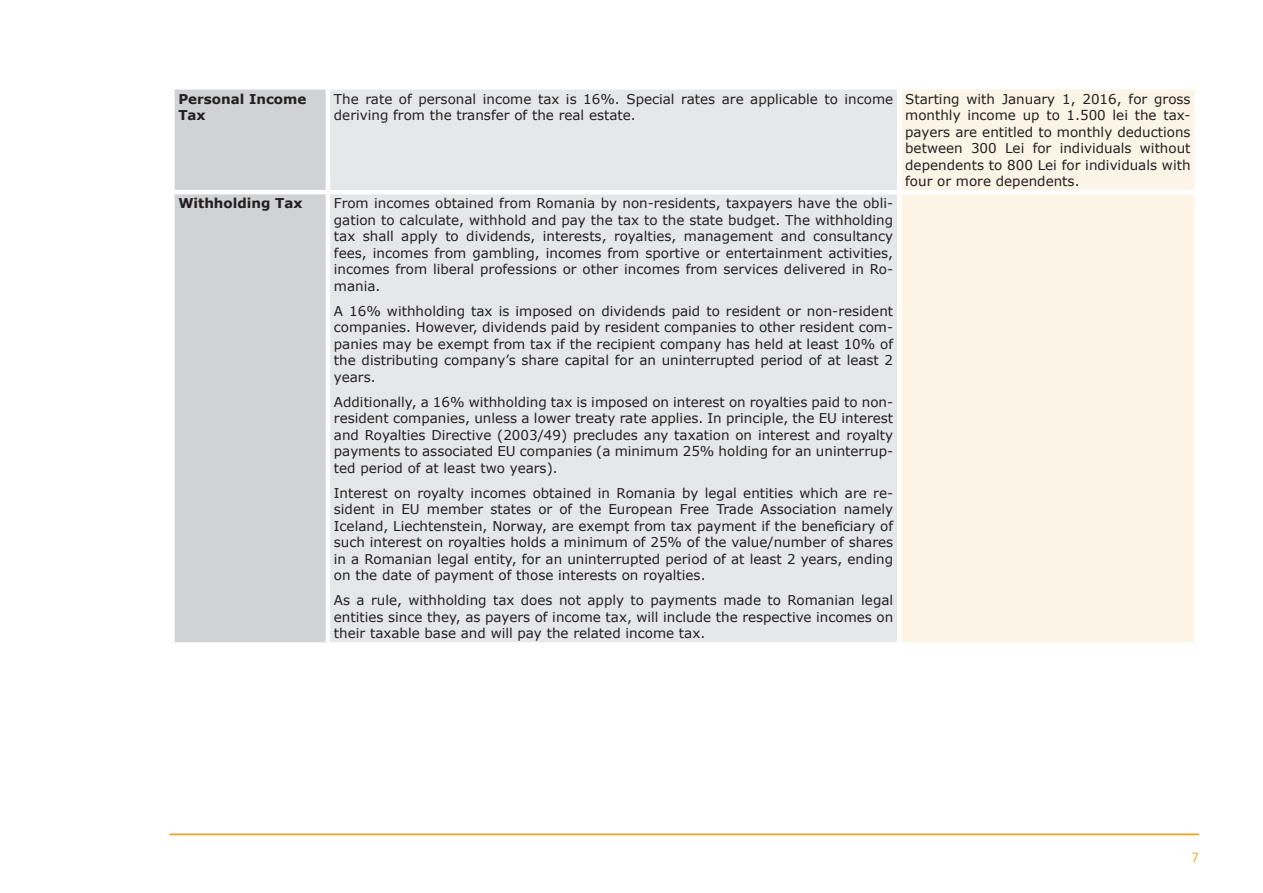
<style>
.page{position:relative;width:1263px;height:893px;background:#fff}
.page>*{position:absolute;margin:0;border:0;box-sizing:border-box;transform-origin:0 0}
.t1{font:15px "Calibri";color:#e8b848}
.t2{font:13.5px/16.5px "Verdana";color:#231f20;text-align:justify}
.t3{font:700 13.5px/16.5px "Verdana";color:#231f20}
</style>
<div class="page">
<hr style="left:169px;top:833px;width:1030px;height:2px;background:#e9a52c">
<div style="left:175px;top:90px;width:151px;height:552px;background:#d1d2d4"></div>
<div style="left:330px;top:90px;width:567px;height:552px;background:#e6e7e9"></div>
<div style="left:901px;top:90px;width:293px;height:552px;background:#fcf4e6"></div>
<hr style="left:170px;top:190px;width:158px;height:4px;background:#fff">
<hr style="left:328px;top:190px;width:571px;height:4px;background:#fff">
<hr style="left:899px;top:190px;width:300px;height:4px;background:#fff">
<p class="t3" style="left:178px;top:90px;width:130px">Personal Income<br>Tax</p>
<p class="t2" style="left:334px;top:90px;width:561px">The rate of personal income tax is 16%. Special rates are applicable to income deriving from the transfer of the real estate.</p>
<p class="t2" style="left:905px;top:90px;width:287px">Starting with January 1, 2016, for gross monthly income up to 1.500 lei the tax&shy;payers are entitled to monthly deductions between 300 Lei for individuals without dependents to 800 Lei for individuals with four or more dependents.</p>
<p class="t3" style="left:178px;top:195px;width:126px">Withholding Tax</p>
<p class="t2" style="left:334px;top:195px;width:561px">From incomes obtained from Romania by non-residents, taxpayers have the obli&shy;gation to calculate, withhold and pay the tax to the state budget. The withholding tax shall apply to dividends, interests, royalties, management and consultancy fees, incomes from gambling, incomes from sportive or entertainment activities, incomes from liberal professions or other incomes from services delivered in Ro&shy;mania.</p>
<p class="t2" style="left:334px;top:303px;width:561px">A 16% withholding tax is imposed on dividends paid to resident or non-resident companies. However, dividends paid by resident companies to other resident com&shy;panies may be exempt from tax if the recipient company has held at least 10% of the distributing company’s share capital for an uninterrupted period of at least 2 years.</p>
<p class="t2" style="left:334px;top:394px;width:561px">Additionally, a 16% withholding tax is imposed on interest on royalties paid to non&shy;resident companies, unless a lower treaty rate applies. In principle, the EU interest and Royalties Directive (2003/49) precludes any taxation on interest and royalty payments to associated EU companies (a minimum 25% holding for an uninterrup&shy;ted period of at least two years).</p>
<p class="t2" style="left:334px;top:485px;width:561px">Interest on royalty incomes obtained in Romania by legal entities which are re&shy;sident in EU member states or of the European Free Trade Association namely Iceland, Liechtenstein, Norway, are exempt from tax payment if the beneficiary of such interest on royalties holds a minimum of 25% of the value/number of shares in a Romanian legal entity, for an uninterrupted period of at least 2 years, ending on the date of payment of those interests on royalties.</p>
<p class="t2" style="left:334px;top:592px;width:561px">As a rule, withholding tax does not apply to payments made to Romanian legal entities since they, as payers of income tax, will include the respective incomes on their taxable base and will pay the related income tax.</p>
<p class="t1" style="left:1191px;top:846px;width:9px">7</p>
</div>
